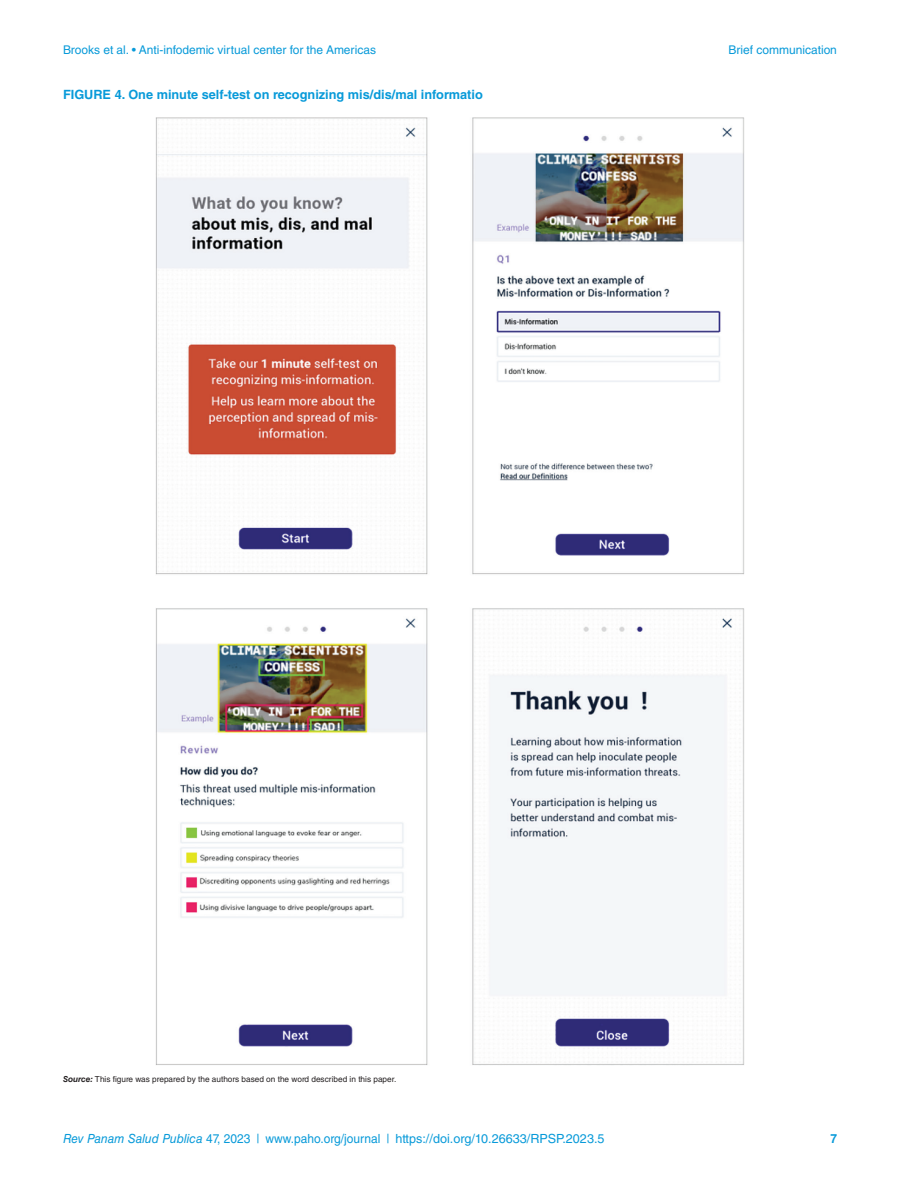
<style>
.page{position:relative;width:918px;height:1188px;background:#fff}
.page>*{position:absolute;margin:0;border:0;box-sizing:border-box;transform-origin:0 0}
.t1{font:700 12.75px "Helvetica LT Std";color:#089ad9}
.t2{font:12.6px "Helvetica LT Std";color:#089ad9;scale:.95 1}
.t3{font:700 12.6px "Helvetica LT Std";color:#089ad9;scale:.95 1}
.t4{font:12px "Helvetica LT Std";color:#089ad9}
.t5{font:8.25px "Helvetica LT Std";color:#231f20}
.s1{font-weight:700;font-style:italic}
.s2{font-style:italic}
</style>
<div class="page">
<img style="left:156px;top:117px;width:588px;height:948px">
<p class="t4" style="left:63px;top:43px;width:315px">Brooks et al. • Anti-infodemic virtual center for the Americas</p>
<p class="t4" style="left:728px;top:43px;width:110px">Brief communication</p>
<p class="t1" style="left:63px;top:87px;width:421px">FIGURE 4. One minute self-test on recognizing mis/dis/mal informatio</p>
<p class="t5" style="left:63px;top:1074px;width:335px"><span class="s1">Source:</span> This figure was prepared by the authors based on the word described in this paper.</p>
<p class="t2" style="left:63px;top:1131px;width:572px"><span class="s2">Rev Panam Salud Publica</span> 47, 2023 | www.paho.org/journal | https://doi.org/10.26633/RPSP.2023.5</p>
<p class="t3" style="left:830px;top:1131px;width:9px">7</p>
</div>
